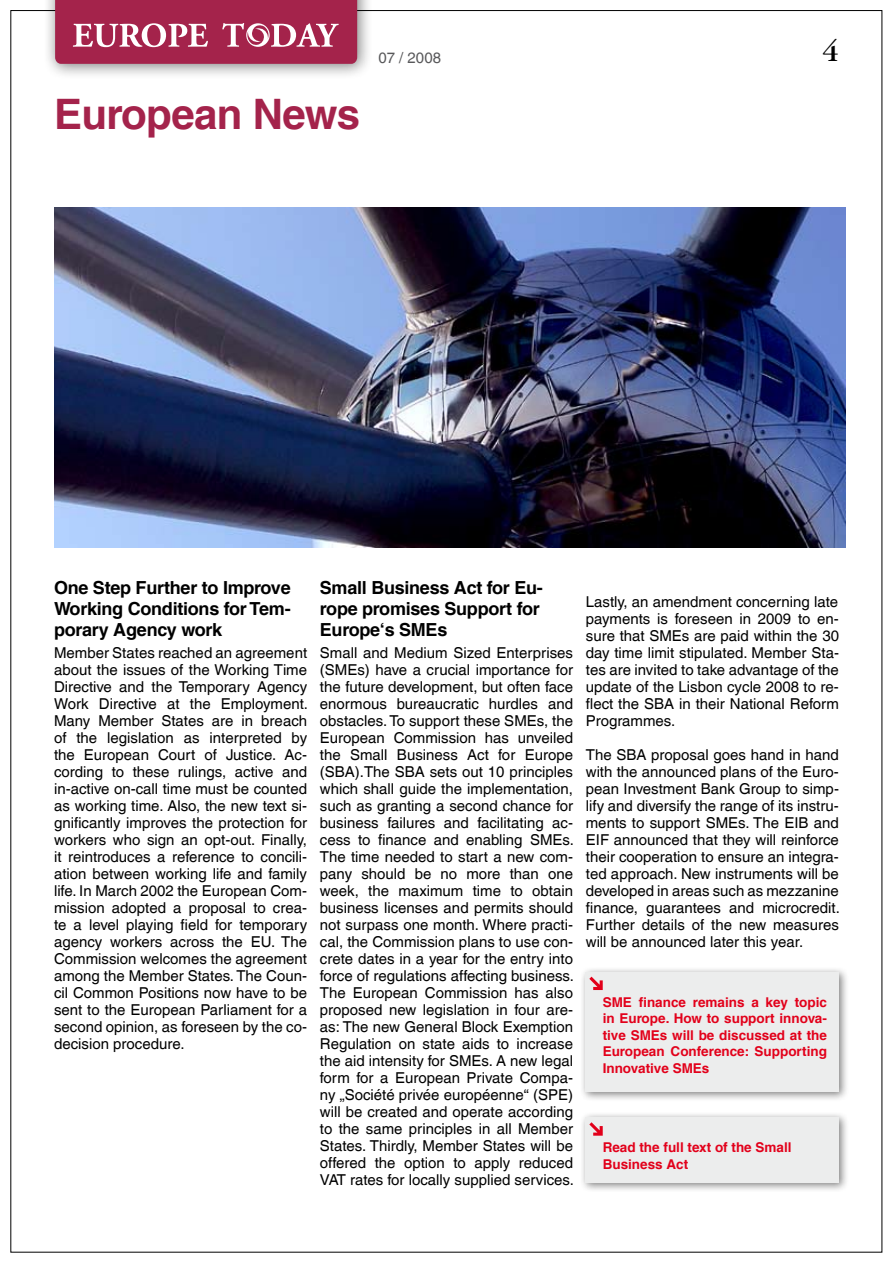
<style>
.page{position:relative;width:893px;height:1263px;background:#fff}
.page>*{position:absolute;margin:0;border:0;box-sizing:border-box;transform-origin:0 0}
.t1{font:700 42px "Helvetica LT Com";color:#a4234b}
.t2{font:31.5px "Garamond";color:#000}
.t3{font:700 18px/21px "Helvetica LT Com";letter-spacing:-.015em;color:#000;text-align:justify}
.t4{font:15px/17px "Helvetica LT Com";color:#000;text-align:justify}
.t5{font:15px "Helvetica LT Com";color:#58585a}
.t6{font:700 13.5px/16.5px "Helvetica LT Com";color:#e2001a;text-align:justify}
</style>
<div class="page">
<div style="left:42px;top:0;width:347px;height:93px;background:#000;opacity:.5"></div>
<svg style="left:55px;top:0;width:302px;height:64px;background:#ae3d60"></svg>
<img style="left:54px;top:208px;width:791px;height:339px">
<div style="left:580px;top:966px;width:278px;height:143px;background:#000;opacity:.5"></div>
<div style="left:586px;top:972px;width:253px;height:119px;background:#eceded"></div>
<svg style="left:589px;top:977px;width:14px;height:13px"></svg>
<div style="left:580px;top:1111px;width:278px;height:88px;background:#000;opacity:.5"></div>
<div style="left:586px;top:1117px;width:253px;height:66px;background:#eceded"></div>
<svg style="left:589px;top:1122px;width:14px;height:14px"></svg>
<h1 class="t1" style="left:54px;top:88px;width:308px">European News</h1>
<p class="t5" style="left:378px;top:49px;width:64px">07 / 2008</p>
<h2 class="t2" style="left:822px;top:32px;width:18px">4</h2>
<p class="t3" style="left:54px;top:577px;width:238px">One Step Further to Improve Working Conditions for Tem&shy;porary Agency work</p>
<p class="t4" style="left:54px;top:644px;width:256px">Member States reached an agreement about the issues of the Working Time Directive and the Temporary Agency Work Directive at the Employment.<br>Many Member States are in breach of the legislation as interpreted by the European Court of Justice. Ac&shy;cording to these rulings, active and in-active on-call time must be counted as working time. Also, the new text si&shy;gnificantly improves the protection for workers who sign an opt-out. Finally, it reintroduces a reference to concili&shy;ation between working life and family life. In March 2002 the European Com&shy;mission adopted a proposal to crea&shy;te a level playing field for temporary agency workers across the EU. The Commission welcomes the agreement among the Member States. The Coun&shy;cil Common Positions now have to be sent to the European Parliament for a second opinion, as foreseen by the co&shy;decision procedure.</p>
<p class="t3" style="left:320px;top:577px;width:224px;text-align:left">Small Business Act for Eu&shy;rope promises Support for<br>Europe‘s SMEs</p>
<p class="t4" style="left:320px;top:644px;width:256px">Small and Medium Sized Enterprises (SMEs) have a crucial importance for the future development, but often face enormous bureaucratic hurdles and obstacles. To support these SMEs, the European Commission has unveiled the Small Business Act for Europe (SBA).The SBA sets out 10 principles which shall guide the implementation, such as granting a second chance for business failures and facilitating ac&shy;cess to finance and enabling SMEs.<br>The time needed to start a new com&shy;pany should be no more than one week, the maximum time to obtain business licenses and permits should not surpass one month. Where practi&shy;cal, the Commission plans to use con&shy;crete dates in a year for the entry into force of regulations affecting business.<br>The European Commission has also proposed new legislation in four are&shy;as: The new General Block Exemption Regulation on state aids to increase the aid intensity for SMEs. A new legal form for a European Private Compa&shy;ny „Société privée européenne“ (SPE) will be created and operate according to the same principles in all Member States. Thirdly, Member States will be offered the option to apply reduced VAT rates for locally supplied services.</p>
<p class="t4" style="left:586px;top:593px;width:255px">Lastly, an amendment concerning late payments is foreseen in 2009 to en&shy;sure that SMEs are paid within the 30 day time limit stipulated. Member Sta&shy;tes are invited to take advantage of the update of the Lisbon cycle 2008 to re&shy;flect the SBA in their National Reform Programmes.</p>
<p class="t4" style="left:586px;top:746px;width:256px">The SBA proposal goes hand in hand with the announced plans of the Euro&shy;pean Investment Bank Group to simp&shy;lify and diversify the range of its instru&shy;ments to support SMEs. The EIB and EIF announced that they will reinforce their cooperation to ensure an integra&shy;ted approach. New instruments will be developed in areas such as mezzanine finance, guarantees and microcredit.<br>Further details of the new measures will be announced later this year.</p>
<p class="t6" style="left:603px;top:994px;width:226px">SME finance remains a key topic in Europe. How to support innova&shy;tive SMEs will be discussed at the European Conference: Supporting Innovative SMEs</p>
<p class="t6" style="left:603px;top:1139px;width:190px">Read the full text of the Small<br>Business Act</p>
</div>
